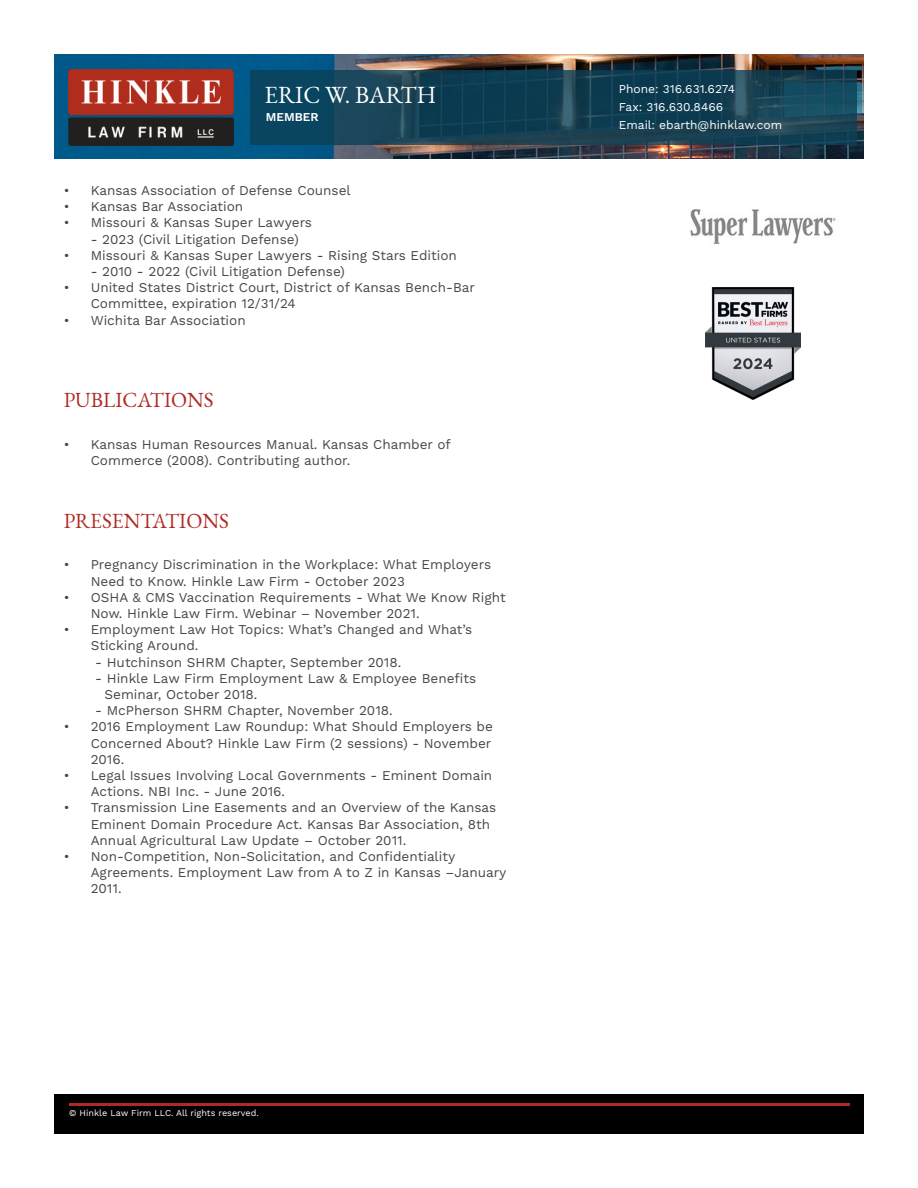
<style>
.page{position:relative;width:918px;height:1188px;background:#fff}
.page>*{position:absolute;margin:0;border:0;box-sizing:border-box;transform-origin:0 0}
.t1{font:24px "EB Garamond";color:#fff}
.t2{font:21px "EB Garamond";color:#b02a24}
.t3{font:13.5px/16.2px "Work Sans";color:#464747}
.t4{font:12px "Work Sans";color:#fff}
.t5{font:600 12px "Work Sans";color:#fff}
.t6{font:9px "Work Sans";color:#fff}
</style>
<div class="page">
<div style="left:54px;top:1094px;width:810px;height:40px;background:#000"></div>
<hr style="left:69px;top:1104px;width:781px;height:2px;background:#b02a24">
<img style="left:54px;top:54px;width:810px;height:105px">
<img style="left:68px;top:70px;width:165px;height:75px">
<svg style="left:250px;top:70px;width:606px;height:75px;background:#134155"></svg>
<img style="left:690px;top:209px;width:146px;height:35px">
<img style="left:705px;top:288px;width:96px;height:111px">
<p class="t1" style="left:265px;top:79px;width:173px">ERIC W. BARTH</p>
<p class="t5" style="left:266px;top:110px;width:54px">MEMBER</p>
<p class="t3" style="left:64px;top:183px;width:288px">• Kansas Association of Defense Counsel</p>
<p class="t3" style="left:64px;top:199px;width:181px">• Kansas Bar Association</p>
<p class="t3" style="left:64px;top:215px;width:250px">• Missouri &amp; Kansas Super Lawyers</p>
<p class="t3" style="left:91px;top:231px;width:210px">- 2023 (Civil Litigation Defense)</p>
<p class="t3" style="left:64px;top:248px;width:395px">• Missouri &amp; Kansas Super Lawyers - Rising Stars Edition</p>
<p class="t3" style="left:91px;top:264px;width:256px">- 2010 - 2022 (Civil Litigation Defense)</p>
<p class="t3" style="left:91px;top:280px;width:386px;text-indent:-27px">• United States District Court, District of Kansas Bench-Bar<br>Committee, expiration 12/31/24</p>
<p class="t3" style="left:64px;top:312px;width:184px">• Wichita Bar Association</p>
<p class="t2" style="left:64px;top:387px;width:151px">PUBLICATIONS</p>
<p class="t3" style="left:91px;top:437px;width:362px;text-indent:-27px">• Kansas Human Resources Manual. Kansas Chamber of<br>Commerce (2008). Contributing author.</p>
<p class="t2" style="left:64px;top:507px;width:167px">PRESENTATIONS</p>
<p class="t3" style="left:91px;top:557px;width:402px;text-indent:-27px">• Pregnancy Discrimination in the Workplace: What Employers<br>Need to Know. Hinkle Law Firm - October 2023</p>
<p class="t3" style="left:91px;top:590px;width:416px;text-indent:-27px">• OSHA &amp; CMS Vaccination Requirements - What We Know Right<br>Now. Hinkle Law Firm. Webinar – November 2021.</p>
<p class="t3" style="left:91px;top:622px;width:383px;text-indent:-27px">• Employment Law Hot Topics: What’s Changed and What’s<br>Sticking Around.</p>
<p class="t3" style="left:95px;top:654px;width:308px">- Hutchinson SHRM Chapter, September 2018.</p>
<p class="t3" style="left:105px;top:671px;width:373px;text-indent:-9px">- Hinkle Law Firm Employment Law &amp; Employee Benefits<br>Seminar, October 2018.</p>
<p class="t3" style="left:95px;top:703px;width:299px">- McPherson SHRM Chapter, November 2018.</p>
<p class="t3" style="left:91px;top:719px;width:404px;text-align:justify;text-indent:-27px">• 2016 Employment Law Roundup: What Should Employers be Concerned About? Hinkle Law Firm (2 sessions) - November 2016.</p>
<p class="t3" style="left:91px;top:768px;width:403px;text-indent:-27px">• Legal Issues Involving Local Governments - Eminent Domain<br>Actions. NBI Inc. - June 2016.</p>
<p class="t3" style="left:91px;top:800px;width:407px;text-indent:-27px">• Transmission Line Easements and an Overview of the Kansas<br>Eminent Domain Procedure Act. Kansas Bar Association, 8th<br>Annual Agricultural Law Update – October 2011.</p>
<p class="t3" style="left:91px;top:849px;width:417px;text-indent:-27px">• Non-Competition, Non-Solicitation, and Confidentiality<br>Agreements. Employment Law from A to Z in Kansas –January<br>2011.</p>
<p class="t6" style="left:69px;top:1108px;width:191px">© Hinkle Law Firm LLC. All rights reserved.</p>
<p class="t4" style="left:619px;top:82px;width:118px">Phone: 316.631.6274</p>
<p class="t4" style="left:619px;top:100px;width:106px">Fax: 316.630.8466</p>
<p class="t4" style="left:619px;top:118px;width:165px">Email: ebarth@hinklaw.com</p>
</div>
